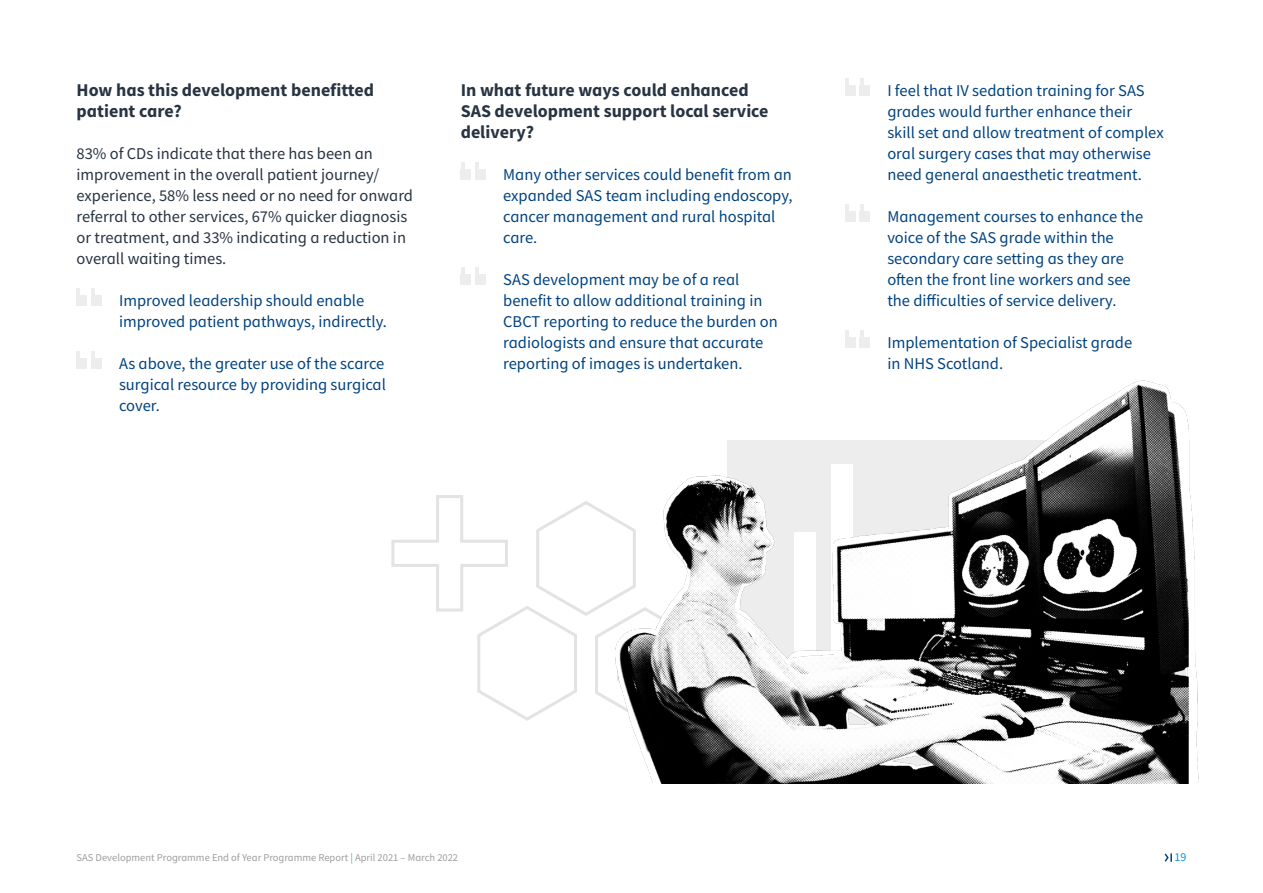
<style>
.page{position:relative;width:1263px;height:893px;background:#fff}
.page>*{position:absolute;margin:0;border:0;box-sizing:border-box;transform-origin:0 0}
.t1{font:700 18px/21px "Source Sans Pro";color:#283442}
.t2{font:16.5px/21px "Source Sans Pro";color:#004380}
.t3{font:16.5px/21px "Source Sans Pro";color:#283442}
.t4{font:12px "Source Sans Pro";color:#0096dc}
.t5{font:10.5px "Source Sans Pro";color:#9d9d9c}
.s1{color:#3db7b0}
</style>
<div class="page">
<svg style="left:1164px;top:853px;width:8px;height:9px"></svg>
<svg style="left:391px;top:495px;width:216px;height:226px"></svg>
<div style="left:77px;top:296px;width:10px;height:10px;background:#ededed"></div>
<svg style="left:77px;top:288px;width:3px;height:8px"></svg>
<div style="left:91px;top:296px;width:11px;height:10px;background:#ededed"></div>
<svg style="left:91px;top:288px;width:4px;height:8px"></svg>
<div style="left:77px;top:359px;width:10px;height:10px;background:#ededed"></div>
<svg style="left:77px;top:351px;width:3px;height:8px"></svg>
<div style="left:91px;top:359px;width:11px;height:10px;background:#ededed"></div>
<svg style="left:91px;top:351px;width:4px;height:8px"></svg>
<div style="left:461px;top:170px;width:10px;height:10px;background:#ededed"></div>
<svg style="left:461px;top:162px;width:3px;height:8px"></svg>
<div style="left:475px;top:170px;width:11px;height:10px;background:#ededed"></div>
<svg style="left:475px;top:162px;width:4px;height:8px"></svg>
<div style="left:461px;top:275px;width:10px;height:10px;background:#ededed"></div>
<svg style="left:461px;top:267px;width:3px;height:8px"></svg>
<div style="left:475px;top:275px;width:11px;height:10px;background:#ededed"></div>
<svg style="left:475px;top:267px;width:4px;height:8px"></svg>
<div style="left:845px;top:86px;width:10px;height:10px;background:#ededed"></div>
<svg style="left:845px;top:78px;width:3px;height:8px"></svg>
<div style="left:860px;top:86px;width:10px;height:10px;background:#ededed"></div>
<svg style="left:860px;top:78px;width:3px;height:8px"></svg>
<div style="left:845px;top:212px;width:10px;height:10px;background:#ededed"></div>
<svg style="left:845px;top:204px;width:3px;height:8px"></svg>
<div style="left:860px;top:212px;width:10px;height:10px;background:#ededed"></div>
<svg style="left:860px;top:204px;width:3px;height:8px"></svg>
<div style="left:845px;top:338px;width:10px;height:10px;background:#ededed"></div>
<svg style="left:845px;top:330px;width:3px;height:8px"></svg>
<div style="left:860px;top:338px;width:10px;height:10px;background:#ededed"></div>
<svg style="left:860px;top:330px;width:3px;height:8px"></svg>
<img style="left:608px;top:380px;width:591px;height:404px">
<p class="t1" style="left:77px;top:79px;width:299px">How has this development benefitted patient care?</p>
<p class="t3" style="left:77px;top:143px;width:338px">83% of CDs indicate that there has been an improvement in the overall patient journey/ experience, 58% less need or no need for onward referral to other services, 67% quicker diagnosis or treatment, and 33% indicating a reduction in overall waiting times.</p>
<p class="t2" style="left:119px;top:290px;width:269px">Improved leadership should enable improved patient pathways, indirectly.</p>
<p class="t2" style="left:119px;top:353px;width:268px;text-align:justify">As above, the greater use of the scarce surgical resource by providing surgical cover.</p>
<p class="t1" style="left:461px;top:79px;width:309px">In what future ways could enhanced<br>SAS development support local service delivery?</p>
<p class="t2" style="left:503px;top:164px;width:291px">Many other services could benefit from an expanded SAS team including endoscopy, cancer management and rural hospital care.</p>
<p class="t2" style="left:503px;top:269px;width:276px">SAS development may be of a real benefit to allow additional training in CBCT reporting to reduce the burden on radiologists and ensure that accurate reporting of images is undertaken.</p>
<p class="t2" style="left:887px;top:80px;width:278px">I feel that IV sedation training for SAS grades would further enhance their skill set and allow treatment of complex oral surgery cases that may otherwise need general anaesthetic treatment.</p>
<p class="t2" style="left:887px;top:206px;width:257px">Management courses to enhance the voice of the SAS grade within the secondary care setting as they are often the front line workers and see the difficulties of service delivery.</p>
<p class="t2" style="left:887px;top:332px;width:246px">Implementation of Specialist grade in NHS Scotland.</p>
<p class="t5" style="left:77px;top:850px;width:383px">SAS Development Programme End of Year Programme Report <span class="s1">|</span> April 2021 – March 2022</p>
<p class="t4" style="left:1174px;top:850px;width:13px">19</p>
</div>
